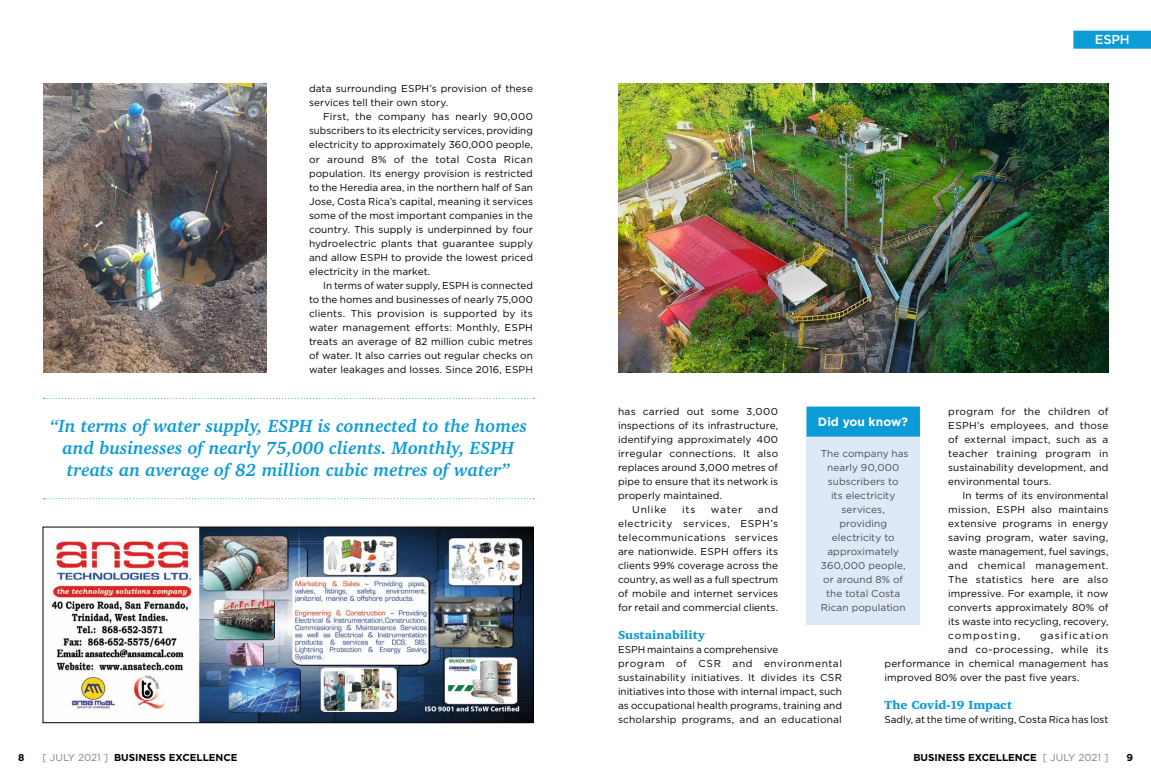
<style>
.page{position:relative;width:1151px;height:783px;background:#fff}
.page>*{position:absolute;margin:0;border:0;box-sizing:border-box;transform-origin:0 0}
.t1{font:italic 700 18px/22px "Charter IT Cby BT";color:#0b9bd7;text-align:center}
.t2{font:500 13px "Gotham";color:#fff}
.t3{font:900 12px "Charter IT Cby BT";color:#0b9bd7}
.t4{font:700 12px "Gotham";letter-spacing:.005em;color:#fff}
.t5{font:10px/14px "Gotham";letter-spacing:.005em;color:#000;text-align:justify}
.t6{font:10px/14px "Gotham";letter-spacing:.005em;color:#4d4d4d;text-align:center}
.t7{font:700 10px "Gotham";color:#000}
.t8{font:10px "Gotham";letter-spacing:.03em;color:#000}
.t9{font:10px "Gotham";letter-spacing:.025em;color:#000}
.t10{font:10px "Gotham";letter-spacing:.095em;color:#000}
.s1{font-weight:400;color:#808080}
</style>
<div class="page">
<img style="left:618px;top:84px;width:490px;height:288px">
<img style="left:43px;top:84px;width:223px;height:288px">
<img style="left:49px;top:528px;width:483px;height:192px">
<div style="left:43px;top:526px;width:491px;height:196px;border:1px solid #000"></div>
<div style="left:1073px;top:31px;width:78px;height:18px;background:#0b9bd7"></div>
<svg style="left:44px;top:398px;width:490px;height:1px"></svg>
<svg style="left:44px;top:498px;width:490px;height:1px"></svg>
<div style="left:806px;top:410px;width:114px;height:214px;background:#dde9f7"></div>
<div style="left:806px;top:406px;width:114px;height:30px;background:#0b9bd7"></div>
<p class="t5" style="left:309px;top:82px;width:225px">data surrounding ESPH’s provision of these services tell their own story.</p>
<p class="t5" style="left:309px;top:110px;width:225px;text-indent:14px">First, the company has nearly 90,000 subscribers to its electricity services, providing electricity to approximately 360,000 people, or around 8% of the total Costa Rican population. Its energy provision is restricted to the Heredia area, in the northern half of San Jose, Costa Rica’s capital, meaning it services some of the most important companies in the country. This supply is underpinned by four hydroelectric plants that guarantee supply and allow ESPH to provide the lowest priced electricity in the market.</p>
<p class="t5" style="left:309px;top:278px;width:225px;text-indent:14px">In terms of water supply, ESPH is connected to the homes and businesses of nearly 75,000 clients. This provision is supported by its water management efforts: Monthly, ESPH treats an average of 82 million cubic metres of water. It also carries out regular checks on water leakages and losses. Since 2016, ESPH</p>
<h1 class="t1" style="left:50px;top:414px;width:479px">“In terms of water supply, ESPH is connected to the homes and businesses of nearly 75,000 clients. Monthly, ESPH treats an average of 82 million cubic metres of water”</h1>
<h2 class="t2" style="left:1095px;top:31px;width:36px">ESPH</h2>
<p class="t5" style="left:948px;top:404px;width:162px">program for the children of ESPH’s employees, and those of external impact, such as a teacher training program in sustainability development, and environmental tours.</p>
<p class="t5" style="left:948px;top:488px;width:162px;text-indent:14px">In terms of its environmental mission, ESPH also maintains extensive programs in energy saving program, water saving, waste management, fuel savings, and chemical management.<br>The statistics here are also impressive. For example, it now converts approximately 80% of its waste into recycling, recovery, composting,</p>
<p class="t8" style="left:618px;top:404px;width:162px">has carried out some 3,000</p>
<p class="t5" style="left:618px;top:418px;width:162px">inspections of its infrastructure,</p>
<p class="t5" style="left:618px;top:432px;width:162px">identifying approximately 400</p>
<p class="t9" style="left:618px;top:446px;width:162px">irregular connections. It also</p>
<p class="t5" style="left:618px;top:460px;width:162px">replaces around 3,000 metres of</p>
<p class="t5" style="left:618px;top:474px;width:162px">pipe to ensure that its network is</p>
<p class="t5" style="left:618px;top:488px;width:106px">properly maintained.</p>
<p class="t5" style="left:632px;top:502px;width:36px">Unlike</p>
<p class="t5" style="left:682px;top:502px;width:15px">its</p>
<p class="t5" style="left:711px;top:502px;width:33px">water</p>
<p class="t4" style="left:818px;top:413px;width:92px">Did you know?</p>
<p class="t6" style="left:821px;top:446px;width:89px">The company has nearly 90,000 subscribers to<br>its electricity services, providing electricity to approximately<br>360,000 people, or around 8% of the total Costa<br>Rican population</p>
<p class="t5" style="left:618px;top:502px;width:162px;text-indent:140px">and electricity services, ESPH’s telecommunications services are nationwide. ESPH offers its clients 99% coverage across the country, as well as a full spectrum of mobile and internet services for retail and commercial clients.</p>
<p class="t3" style="left:618px;top:627px;width:88px">Sustainability</p>
<p class="t5" style="left:618px;top:642px;width:225px;text-align:left">ESPH maintains a comprehensive<br>program of CSR and environmental sustainability initiatives. It divides its CSR initiatives into those with internal impact, such as occupational health programs, training and scholarship programs, and an educational</p>
<p class="t10" style="left:1040px;top:628px;width:70px">gasification</p>
<p class="t8" style="left:948px;top:642px;width:162px">and co-processing, while its</p>
<p class="t5" style="left:884px;top:656px;width:225px">performance in chemical management has</p>
<p class="t5" style="left:884px;top:670px;width:196px">improved 80% over the past five years.</p>
<p class="t3" style="left:884px;top:697px;width:129px">The Covid-19 Impact</p>
<p class="t5" style="left:884px;top:712px;width:225px">Sadly, at the time of writing, Costa Rica has lost</p>
<p class="t7" style="left:18px;top:750px;width:8px">8</p>
<p class="t7" style="left:43px;top:750px;width:197px"><span class="s1">[ JULY 2021 ]</span> BUSINESS EXCELLENCE</p>
<p class="t7" style="left:1126px;top:750px;width:8px">9</p>
<p class="t7" style="left:913px;top:750px;width:197px">BUSINESS EXCELLENCE <span class="s1">[ JULY 2021 ]</span></p>
</div>
